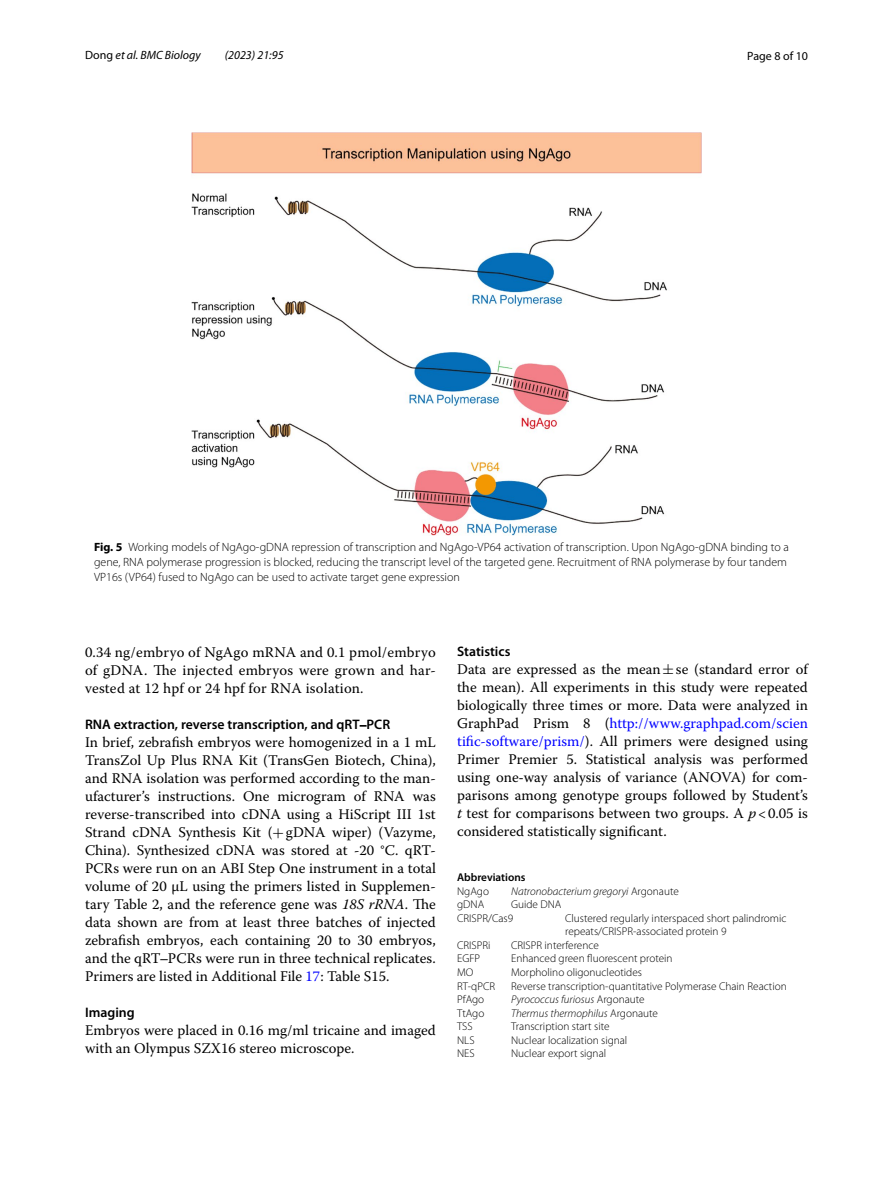
<style>
.page{position:relative;width:893px;height:1187px;background:#fff}
.page>*{position:absolute;margin:0;border:0;box-sizing:border-box;transform-origin:0 0}
.t1{font:14.7px/18px "Warnock Pro";color:#000;text-align:justify}
.t2{font:600 13.8px "Myriad Pro";color:#000}
.t3{font:300 12px/15px "Myriad Pro";color:#000}
.t4{font:italic 12px "Myriad Pro";color:#000}
.t5{font:12px "Myriad Pro";color:#000}
.t6{font:300 11.25px/13.5px "Myriad Pro";color:#000}
.t7{font:italic 300 11.25px "Myriad Pro";color:#000}
.t8{font:600 11.25px "Myriad Pro";color:#000}
.s1{font-style:normal}
.s2{font-weight:700}
.s3{font-family:"STIX";font-weight:700}
.s4{font-family:"MTSY"}
.s5{font-style:italic}
.s6{font-family:"STIX";font-style:italic}
.s7{color:#00f}
.s8{font-family:"STIX Math"}
</style>
<div class="page">
<img style="left:191px;top:133px;width:511px;height:402px">
<p class="t4" style="left:85px;top:48px;width:117px"><span class="s1">Dong</span> et al. BMC Biology</p>
<p class="t4" style="left:225px;top:48px;width:60px">(2023) 21:95</p>
<p class="t5" style="left:747px;top:48px;width:62px">Page 8 of 10</p>
<p class="t3" style="left:94px;top:539px;width:696px"><span class="s2">Fig. 5</span> Working models of NgAgo-gDNA repression of transcription and NgAgo-VP64 activation of transcription. Upon NgAgo-gDNA binding to a gene, RNA polymerase progression is blocked, reducing the transcript level of the targeted gene. Recruitment of RNA polymerase by four tandem<br>VP16s (VP64) fused to NgAgo can be used to activate target gene expression</p>
<p class="t1" style="left:85px;top:642px;width:352px">0.34 ng/embryo of NgAgo mRNA and 0.1 pmol/embryo of gDNA. The injected embryos were grown and har&shy;vested at 12 hpf or 24 hpf for RNA isolation.</p>
<p class="t2" style="left:85px;top:715px;width:307px">RNA extraction, reverse transcription, and qRT<span class="s3">‒</span>PCR</p>
<p class="t1" style="left:85px;top:732px;width:352px">In brief, zebrafish embryos were homogenized in a 1 mL TransZol Up Plus RNA Kit (TransGen Biotech, China), and RNA isolation was performed according to the man&shy;ufacturer’s instructions. One microgram of RNA was reverse-transcribed into cDNA using a HiScript III 1st Strand cDNA Synthesis Kit (<span class="s4">+</span>gDNA wiper) (Vazyme, China). Synthesized cDNA was stored at -20 °C. qRT-PCRs were run on an ABI Step One instrument in a total volume of 20 μL using the primers listed in Supplemen&shy;tary Table 2, and the reference gene was <span class="s5">18S rRNA</span>. The data shown are from at least three batches of injected zebrafish embryos, each containing 20 to 30 embryos, and the qRT<span class="s6">‒</span>PCRs were run in three technical replicates.<br>Primers are listed in Additional File <span class="s7">17</span>: Table S15.</p>
<p class="t2" style="left:85px;top:1003px;width:51px">Imaging</p>
<p class="t1" style="left:85px;top:1020px;width:352px">Embryos were placed in 0.16 mg/ml tricaine and imaged with an Olympus SZX16 stereo microscope.</p>
<p class="t2" style="left:457px;top:643px;width:55px">Statistics</p>
<p class="t1" style="left:457px;top:660px;width:352px">Data are expressed as the mean<span class="s4">±</span>se (standard error of the mean). All experiments in this study were repeated biologically three times or more. Data were analyzed in GraphPad Prism 8 (<span class="s7">http://www.graphpad.com/scien tific-software/prism/</span>). All primers were designed using Primer Premier 5. Statistical analysis was performed using one<span class="s8">‐</span>way analysis of variance (ANOVA) for com&shy;parisons among genotype groups followed by Student’s <span class="s5">t</span> test for comparisons between two groups. A <span class="s5">p</span>&lt;0.05 is considered statistically significant.</p>
<p class="t8" style="left:457px;top:870px;width:70px">Abbreviations</p>
<p class="t6" style="left:457px;top:884px;width:33px">NgAgo</p>
<p class="t7" style="left:511px;top:885px;width:169px">Natronobacterium gregoryi <span class="s1">Argonaute</span></p>
<p class="t6" style="left:457px;top:898px;width:29px">gDNA</p>
<p class="t6" style="left:457px;top:898px;width:106px;text-indent:54px">Guide DNA<br>CRISPR/Cas9</p>
<p class="t6" style="left:565px;top:911px;width:223px">Clustered regularly interspaced short palindromic repeats/CRISPR-associated protein 9</p>
<p class="t6" style="left:457px;top:938px;width:35px">CRISPRi</p>
<p class="t6" style="left:511px;top:938px;width:89px">CRISPR interference</p>
<p class="t6" style="left:457px;top:952px;width:25px">EGFP</p>
<p class="t6" style="left:511px;top:952px;width:163px">Enhanced green fluorescent protein</p>
<p class="t6" style="left:457px;top:965px;width:18px">MO</p>
<p class="t6" style="left:511px;top:965px;width:132px">Morpholino oligonucleotides</p>
<p class="t6" style="left:457px;top:979px;width:39px">RT-qPCR</p>
<p class="t6" style="left:511px;top:979px;width:277px">Reverse transcription-quantitative Polymerase Chain Reaction</p>
<p class="t6" style="left:457px;top:992px;width:29px">PfAgo</p>
<p class="t7" style="left:511px;top:993px;width:135px">Pyrococcus furiosus <span class="s1">Argonaute</span></p>
<p class="t6" style="left:457px;top:1006px;width:29px">TtAgo</p>
<p class="t7" style="left:511px;top:1006px;width:148px">Thermus thermophilus <span class="s1">Argonaute</span></p>
<p class="t6" style="left:457px;top:1019px;width:17px">TSS</p>
<p class="t6" style="left:511px;top:1019px;width:100px">Transcription start site</p>
<p class="t6" style="left:457px;top:1033px;width:19px">NLS</p>
<p class="t6" style="left:511px;top:1033px;width:118px">Nuclear localization signal</p>
<p class="t6" style="left:457px;top:1046px;width:19px">NES</p>
<p class="t6" style="left:511px;top:1046px;width:97px">Nuclear export signal</p>
</div>
